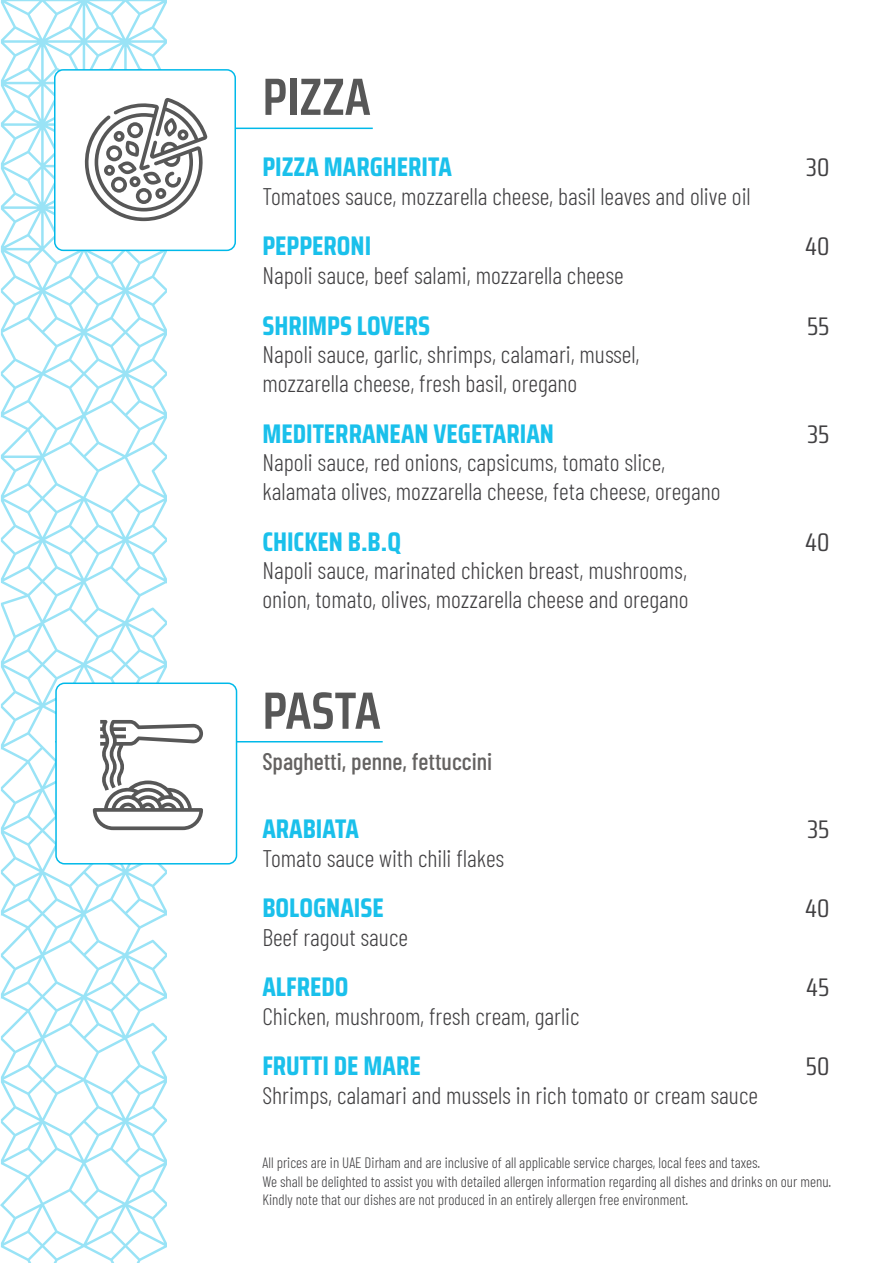
<style>
.page{position:relative;width:893px;height:1263px;background:#fff}
.page>*{position:absolute;margin:0;border:0;box-sizing:border-box;transform-origin:0 0}
.t1{font:600 52.5px "Saira Condensed";color:#575757}
.t2{font:700 27px "Saira Condensed";color:#1ac0eb}
.t3{font:25.5px "Saira Condensed";color:#414042}
.t4{font:300 24px/28.8px "Barlow Condensed";color:#414042}
.t5{font:500 24px "Barlow Condensed";color:#646261}
.t6{font:300 15px/18px "Barlow Condensed";color:#414042}
</style>
<div class="page">
<svg style="left:0;top:0;width:167px;height:1263px"></svg>
<hr style="left:54px;top:128px;width:319px;height:1px;background:#00b9e9">
<div style="left:55px;top:70px;width:180px;height:180px;background:#fff;border-radius:9px"></div>
<div style="left:54px;top:69px;width:182px;height:182px;border:2px solid #00b9e9;border-radius:9px"></div>
<hr style="left:55px;top:741px;width:328px;height:1px;background:#00b9e9">
<div style="left:56px;top:683px;width:181px;height:181px;background:#fff;border-radius:9px"></div>
<div style="left:55px;top:682px;width:182px;height:182px;border:2px solid #00b9e9;border-radius:9px"></div>
<svg style="left:85px;top:98px;width:123px;height:123px"></svg>
<svg style="left:93px;top:720px;width:110px;height:110px"></svg>
<h1 class="t1" style="left:262px;top:57px;width:110px">PIZZA</h1>
<p class="t2" style="left:262px;top:146px;width:191px">PIZZA MARGHERITA</p>
<p class="t3" style="left:806px;top:148px;width:25px">30</p>
<p class="t4" style="left:262px;top:180px;width:490px">Tomatoes sauce, mozzarella cheese, basil leaves and olive oil</p>
<p class="t2" style="left:262px;top:225px;width:110px">PEPPERONI</p>
<p class="t3" style="left:805px;top:227px;width:26px">40</p>
<p class="t4" style="left:262px;top:259px;width:363px">Napoli sauce, beef salami, mozzarella cheese</p>
<p class="t2" style="left:262px;top:304px;width:169px">SHRIMPS LOVERS</p>
<p class="t3" style="left:807px;top:307px;width:24px">55</p>
<p class="t4" style="left:262px;top:339px;width:379px">Napoli sauce, garlic, shrimps, calamari, mussel, mozzarella cheese, fresh basil, oregano</p>
<p class="t2" style="left:262px;top:412px;width:293px">MEDITERRANEAN VEGETARIAN</p>
<p class="t3" style="left:807px;top:415px;width:23px">35</p>
<p class="t4" style="left:262px;top:447px;width:460px">Napoli sauce, red onions, capsicums, tomato slice, kalamata olives, mozzarella cheese, feta cheese, oregano</p>
<p class="t2" style="left:262px;top:520px;width:140px">CHICKEN B.B.Q</p>
<p class="t3" style="left:805px;top:523px;width:26px">40</p>
<p class="t4" style="left:262px;top:555px;width:428px">Napoli sauce, marinated chicken breast, mushrooms, onion, tomato, olives, mozzarella cheese and oregano</p>
<h1 class="t1" style="left:262px;top:671px;width:120px">PASTA</h1>
<p class="t5" style="left:262px;top:744px;width:231px">Spaghetti, penne, fettuccini</p>
<p class="t2" style="left:262px;top:808px;width:98px">ARABIATA</p>
<p class="t3" style="left:807px;top:810px;width:23px">35</p>
<p class="t4" style="left:262px;top:842px;width:243px">Tomato sauce with chili flakes</p>
<p class="t2" style="left:262px;top:887px;width:123px">BOLOGNAISE</p>
<p class="t3" style="left:805px;top:889px;width:26px">40</p>
<p class="t4" style="left:262px;top:921px;width:147px">Beef ragout sauce</p>
<p class="t2" style="left:262px;top:966px;width:88px">ALFREDO</p>
<p class="t3" style="left:806px;top:968px;width:25px">45</p>
<p class="t4" style="left:262px;top:1000px;width:319px">Chicken, mushroom, fresh cream, garlic</p>
<p class="t2" style="left:262px;top:1045px;width:160px">FRUTTI DE MARE</p>
<p class="t3" style="left:806px;top:1047px;width:25px">50</p>
<p class="t4" style="left:262px;top:1079px;width:497px">Shrimps, calamari and mussels in rich tomato or cream sauce</p>
<p class="t6" style="left:263px;top:1153px;width:570px">All prices are in UAE Dirham and are inclusive of all applicable service charges, local fees and taxes.<br>We shall be delighted to assist you with detailed allergen information regarding all dishes and drinks on our menu.<br>Kindly note that our dishes are not produced in an entirely allergen free environment.</p>
</div>
